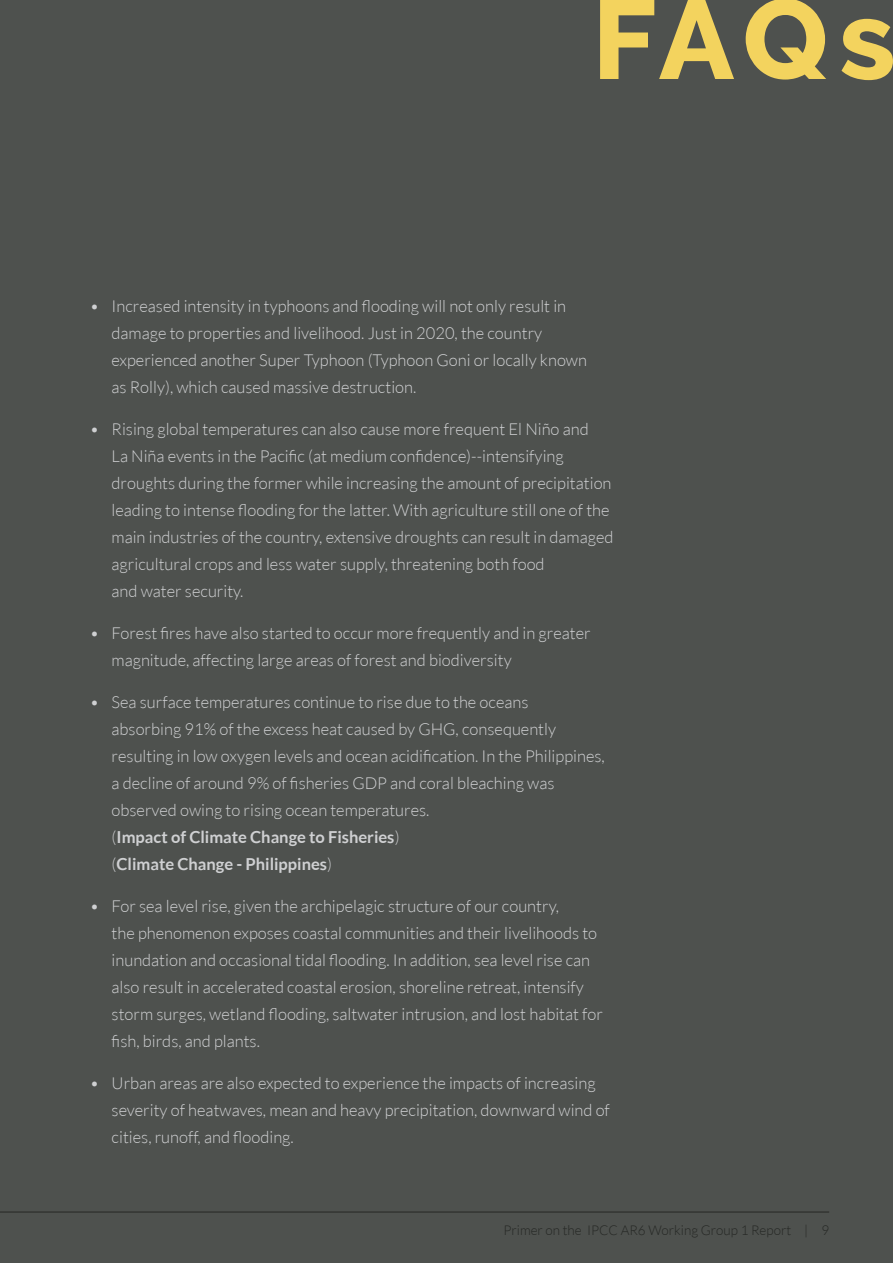
<style>
.page{position:relative;width:893px;height:1263px;background:#4e514e}
.page>*{position:absolute;margin:0;border:0;box-sizing:border-box;transform-origin:0 0}
.Header_-_Align_Cente{font:800 112.5px "Raleway";color:#f3d35e}
.t1{font:300 16.5px/27px "Lato";color:#d1d2d4}
.t2{font:300 13.5px "Lato";color:#262825}
.s1{font-weight:700}
</style>
<div class="page">
<hr style="left:0;top:1212px;width:829px;height:1px;background:#262825">
<p class="Header_-_Align_Cente" style="left:592px;top:-25px;width:304px">FAQs</p>
<p class="t1" style="left:112px;top:293px;width:477px;text-indent:-22px">• Increased intensity in typhoons and flooding will not only result in damage to properties and livelihood. Just in 2020, the country experienced another Super Typhoon (Typhoon Goni or locally known as Rolly), which caused massive destruction.</p>
<p class="t1" style="left:112px;top:416px;width:503px;text-indent:-22px">• Rising global temperatures can also cause more frequent El Niño and<br>La Niña events in the Pacific (at medium confidence)--intensifying droughts during the former while increasing the amount of precipitation leading to intense flooding for the latter. With agriculture still one of the main industries of the country, extensive droughts can result in damaged agricultural crops and less water supply, threatening both food<br>and water security.</p>
<p class="t1" style="left:112px;top:620px;width:481px;text-indent:-22px">• Forest fires have also started to occur more frequently and in greater magnitude, affecting large areas of forest and biodiversity</p>
<p class="t1" style="left:112px;top:689px;width:495px;text-indent:-22px">• Sea surface temperatures continue to rise due to the oceans<br>absorbing 91% of the excess heat caused by GHG, consequently resulting in low oxygen levels and ocean acidification. In the Philippines, a decline of around 9% of fisheries GDP and coral bleaching was observed owing to rising ocean temperatures.<br>(<span class="s1">Impact of Climate Change to Fisheries</span>)<br>(<span class="s1">Climate Change - Philippines</span>)</p>
<p class="t1" style="left:112px;top:893px;width:493px;text-indent:-22px">• For sea level rise, given the archipelagic structure of our country,<br>the phenomenon exposes coastal communities and their livelihoods to inundation and occasional tidal flooding. In addition, sea level rise can also result in accelerated coastal erosion, shoreline retreat, intensify storm surges, wetland flooding, saltwater intrusion, and lost habitat for fish, birds, and plants.</p>
<p class="t1" style="left:112px;top:1070px;width:500px;text-indent:-22px">• Urban areas are also expected to experience the impacts of increasing severity of heatwaves, mean and heavy precipitation, downward wind of cities, runoff, and flooding.</p>
<p class="t2" style="left:503px;top:1222px;width:327px">Primer on the IPCC AR6 Working Group 1 Report | 9</p>
</div>
